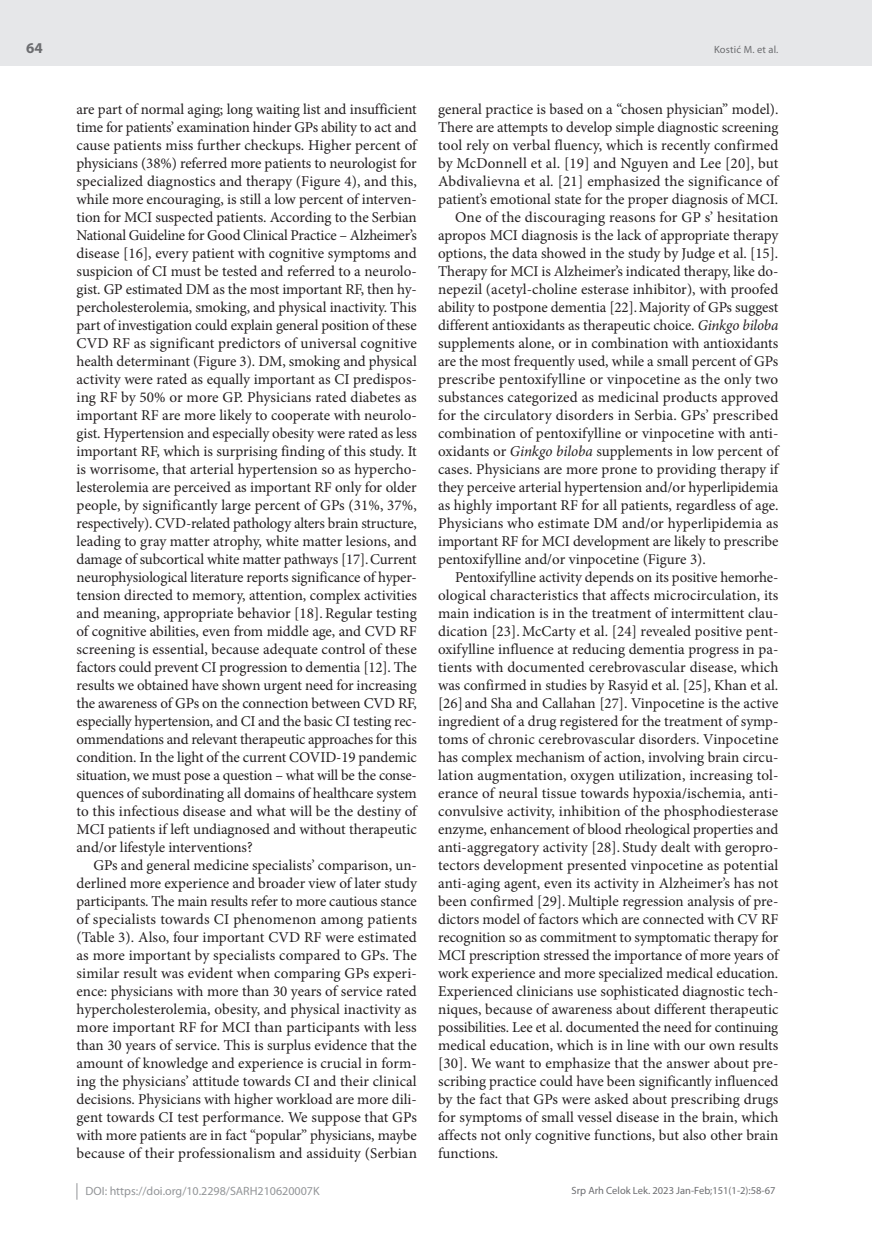
<style>
.page{position:relative;width:872px;height:1234px;background:#fff}
.page>*{position:absolute;margin:0;border:0;box-sizing:border-box;transform-origin:0 0}
.t1{font:15px/18px "Minion Pro";color:#231f20;text-align:justify}
.t2{font:700 15px "Myriad Pro";color:#6c6d70}
.t3{font:12px "Myriad Pro";color:#939598}
.t4{font:10.5px "Myriad Pro";color:#6c6d70}
.s1{font-style:italic}
</style>
<div class="page">
<div style="left:0;top:0;width:872px;height:66px;background:#e6e7e9"></div>
<svg style="left:77px;top:1183px;width:1px;height:16px"></svg>
<p class="t2" style="left:26px;top:38px;width:18px">64</p>
<p class="t1" style="left:77px;top:100px;width:342px">are part of normal aging; long waiting list and insufficient time for patients’ examination hinder GPs ability to act and cause patients miss further checkups. Higher percent of physicians (38%) referred more patients to neurologist for specialized diagnostics and therapy (Figure 4), and this, while more encouraging, is still a low percent of interven&shy;tion for MCI suspected patients. According to the Serbian National Guideline for Good Clinical Practice – Alzheimer’s disease [16], every patient with cognitive symptoms and suspicion of CI must be tested and referred to a neurolo&shy;gist. GP estimated DM as the most important RF, then hy&shy;percholesterolemia, smoking, and physical inactivity. This part of investigation could explain general position of these CVD RF as significant predictors of universal cognitive health determinant (Figure 3). DM, smoking and physical activity were rated as equally important as CI predispos&shy;ing RF by 50% or more GP. Physicians rated diabetes as important RF are more likely to cooperate with neurolo&shy;gist. Hypertension and especially obesity were rated as less important RF, which is surprising finding of this study. It is worrisome, that arterial hypertension so as hypercho&shy;lesterolemia are perceived as important RF only for older people, by significantly large percent of GPs (31%, 37%, respectively). CVD-related pathology alters brain structure, leading to gray matter atrophy, white matter lesions, and damage of subcortical white matter pathways [17].Current neurophysiological literature reports significance of hyper&shy;tension directed to memory, attention, complex activities and meaning, appropriate behavior [18].Regular testing of cognitive abilities, even from middle age, and CVD RF screening is essential, because adequate control of these factors could prevent CI progression to dementia [12]. The results we obtained have shown urgent need for increasing the awareness of GPs on the connection between CVD RF, especially hypertension, and CI and the basic CI testing rec&shy;ommendations and relevant therapeutic approaches for this condition. In the light of the current COVID-19 pandemic situation, we must pose a question – what will be the conse&shy;quences of subordinating all domains of healthcare system to this infectious disease and what will be the destiny of MCI patients if left undiagnosed and without therapeutic and/or lifestyle interventions?</p>
<p class="t1" style="left:77px;top:856px;width:342px;text-indent:17px">GPs and general medicine specialists’ comparison, un&shy;derlined more experience and broader view of later study participants. The main results refer to more cautious stance of specialists towards CI phenomenon among patients (Table 3). Also, four important CVD RF were estimated as more important by specialists compared to GPs. The similar result was evident when comparing GPs experi&shy;ence: physicians with more than 30 years of service rated hypercholesterolemia, obesity, and physical inactivity as more important RF for MCI than participants with less than 30 years of service. This is surplus evidence that the amount of knowledge and experience is crucial in form&shy;ing the physicians’ attitude towards CI and their clinical decisions. Physicians with higher workload are more dili&shy;gent towards CI test performance. We suppose that GPs with more patients are in fact “popular” physicians, maybe because of their professionalism and assiduity (Serbian</p>
<p class="t3" style="left:86px;top:1183px;width:235px">DOI: https://doi.org/10.2298/SARH210620007K</p>
<p class="t4" style="left:714px;top:43px;width:66px">Kostić M. et al.</p>
<p class="t1" style="left:438px;top:100px;width:342px">general practice is based on a “chosen physician” model).</p>
<p class="t1" style="left:438px;top:118px;width:342px">There are attempts to develop simple diagnostic screening</p>
<p class="t1" style="left:438px;top:136px;width:342px">tool rely on verbal fluency, which is recently confirmed</p>
<p class="t1" style="left:438px;top:154px;width:342px">by McDonnell et al. [19] and Nguyen and Lee [20], but</p>
<p class="t1" style="left:438px;top:172px;width:342px">Abdivalievna et al. [21] emphasized the significance of</p>
<p class="t1" style="left:438px;top:190px;width:342px">patient’s emotional state for the proper diagnosis of MCI.</p>
<p class="t1" style="left:455px;top:208px;width:325px">One of the discouraging reasons for GP s’ hesitation</p>
<p class="t1" style="left:438px;top:226px;width:342px">apropos MCI diagnosis is the lack of appropriate therapy</p>
<p class="t1" style="left:438px;top:244px;width:342px">options, the data showed in the study by Judge et al. [15].</p>
<p class="t1" style="left:438px;top:262px;width:342px">Therapy for MCI is Alzheimer’s indicated therapy, like do-</p>
<p class="t1" style="left:438px;top:280px;width:342px">nepezil (acetyl-choline esterase inhibitor), with proofed</p>
<p class="t1" style="left:438px;top:298px;width:342px">ability to postpone dementia [22].Majority of GPs suggest</p>
<p class="t1" style="left:438px;top:316px;width:342px">different antioxidants as therapeutic choice. <span class="s1">Ginkgo biloba</span></p>
<p class="t1" style="left:438px;top:334px;width:342px">supplements alone, or in combination with antioxidants</p>
<p class="t1" style="left:438px;top:352px;width:342px">are the most frequently used, while a small percent of GPs</p>
<p class="t1" style="left:438px;top:370px;width:342px">prescribe pentoxifylline or vinpocetine as the only two</p>
<p class="t1" style="left:438px;top:388px;width:342px">substances categorized as medicinal products approved</p>
<p class="t1" style="left:438px;top:406px;width:342px">for the circulatory disorders in Serbia. GPs’ prescribed</p>
<p class="t1" style="left:438px;top:424px;width:342px">combination of pentoxifylline or vinpocetine with anti-</p>
<p class="t1" style="left:438px;top:442px;width:342px">oxidants or <span class="s1">Ginkgo biloba</span> supplements in low percent of</p>
<p class="t1" style="left:438px;top:460px;width:342px">cases. Physicians are more prone to providing therapy if</p>
<p class="t1" style="left:438px;top:478px;width:342px">they perceive arterial hypertension and/or hyperlipidemia</p>
<p class="t1" style="left:438px;top:496px;width:342px">as highly important RF for all patients, regardless of age.</p>
<p class="t1" style="left:438px;top:514px;width:342px">Physicians who estimate DM and/or hyperlipidemia as</p>
<p class="t1" style="left:438px;top:532px;width:342px">important RF for MCI development are likely to prescribe</p>
<p class="t1" style="left:438px;top:550px;width:269px">pentoxifylline and/or vinpocetine (Figure 3).</p>
<p class="t1" style="left:455px;top:568px;width:325px">Pentoxifylline activity depends on its positive hemorhe-</p>
<p class="t1" style="left:438px;top:586px;width:342px">ological characteristics that affects microcirculation, its</p>
<p class="t1" style="left:438px;top:604px;width:342px">main indication is in the treatment of intermittent clau-</p>
<p class="t1" style="left:438px;top:622px;width:342px">dication [23].McCarty et al. [24] revealed positive pent-</p>
<p class="t1" style="left:438px;top:640px;width:342px">oxifylline influence at reducing dementia progress in pa-</p>
<p class="t1" style="left:438px;top:658px;width:342px">tients with documented cerebrovascular disease, which</p>
<p class="t1" style="left:438px;top:676px;width:342px">was confirmed in studies by Rasyid et al. [25], Khan et al.</p>
<p class="t1" style="left:438px;top:694px;width:342px">[26] and Sha and Callahan [27]. Vinpocetine is the active</p>
<p class="t1" style="left:438px;top:712px;width:342px">ingredient of a drug registered for the treatment of symp-</p>
<p class="t1" style="left:438px;top:730px;width:342px">toms of chronic cerebrovascular disorders. Vinpocetine</p>
<p class="t1" style="left:438px;top:748px;width:342px">has complex mechanism of action, involving brain circu-</p>
<p class="t1" style="left:438px;top:766px;width:342px">lation augmentation, oxygen utilization, increasing tol-</p>
<p class="t1" style="left:438px;top:784px;width:342px">erance of neural tissue towards hypoxia/ischemia, anti-</p>
<p class="t1" style="left:438px;top:802px;width:342px">convulsive activity, inhibition of the phosphodiesterase</p>
<p class="t1" style="left:438px;top:820px;width:342px">enzyme, enhancement of blood rheological properties and</p>
<p class="t1" style="left:438px;top:838px;width:342px">anti-aggregatory activity [28]. Study dealt with geropro-</p>
<p class="t1" style="left:438px;top:856px;width:342px">tectors development presented vinpocetine as potential</p>
<p class="t1" style="left:438px;top:874px;width:342px">anti-aging agent, even its activity in Alzheimer’s has not</p>
<p class="t1" style="left:438px;top:892px;width:342px">been confirmed [29].Multiple regression analysis of pre-</p>
<p class="t1" style="left:438px;top:910px;width:342px">dictors model of factors which are connected with CV RF</p>
<p class="t1" style="left:438px;top:928px;width:342px">recognition so as commitment to symptomatic therapy for</p>
<p class="t1" style="left:438px;top:946px;width:342px">MCI prescription stressed the importance of more years of</p>
<p class="t1" style="left:438px;top:964px;width:342px">work experience and more specialized medical education.</p>
<p class="t1" style="left:438px;top:982px;width:342px">Experienced clinicians use sophisticated diagnostic tech-</p>
<p class="t1" style="left:438px;top:1000px;width:342px">niques, because of awareness about different therapeutic</p>
<p class="t1" style="left:438px;top:1018px;width:342px">possibilities. Lee et al. documented the need for continuing</p>
<p class="t1" style="left:438px;top:1036px;width:342px">medical education, which is in line with our own results</p>
<p class="t1" style="left:438px;top:1054px;width:342px">[30]. We want to emphasize that the answer about pre-</p>
<p class="t1" style="left:438px;top:1072px;width:342px">scribing practice could have been significantly influenced</p>
<p class="t1" style="left:438px;top:1090px;width:342px">by the fact that GPs were asked about prescribing drugs</p>
<p class="t1" style="left:438px;top:1108px;width:342px">for symptoms of small vessel disease in the brain, which</p>
<p class="t1" style="left:438px;top:1126px;width:342px">affects not only cognitive functions, but also other brain</p>
<p class="t1" style="left:438px;top:1144px;width:62px">functions.</p>
<p class="t4" style="left:571px;top:1184px;width:205px">Srp Arh Celok Lek. 2023 Jan-Feb;151(1-2):58-67</p>
</div>
